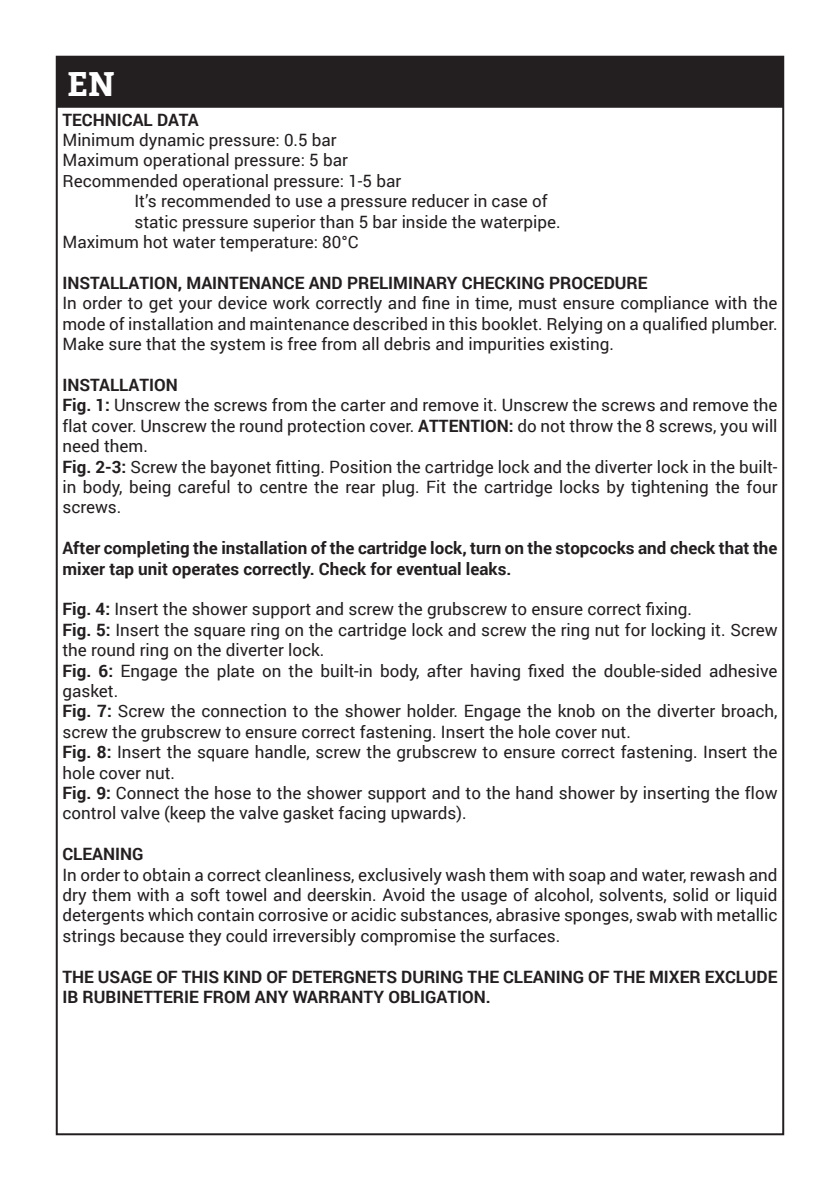
<style>
.page{position:relative;width:840px;height:1191px;background:#fff}
.page>*{position:absolute;margin:0;border:0;box-sizing:border-box;transform-origin:0 0}
.t1{font:700 34px "Bitter";color:#fff}
.t2{font:17px/20.4px "Roboto";color:#231f20}
.t3{font:700 17px/20.4px "Roboto";color:#231f20}
.s1{font-weight:700}
</style>
<div class="page">
<div style="left:58px;top:58px;width:723px;height:49px;background:#231f20"></div>
<div style="left:57px;top:57px;width:725px;height:51px;border:2px solid #231f20"></div>
<p class="t1" style="left:67px;top:63px;width:50px">EN</p>
<p class="t3" style="left:62px;top:109px;width:138px">TECHNICAL DATA</p>
<p class="t2" style="left:62px;top:129px;width:276px">Minimum dynamic pressure: 0.5 bar</p>
<p class="t2" style="left:62px;top:149px;width:287px">Maximum operational pressure: 5 bar</p>
<p class="t2" style="left:62px;top:170px;width:340px">Recommended operational pressure: 1-5 bar</p>
<p class="t2" style="left:134px;top:190px;width:414px">It’s recommended to use a pressure reducer in case of</p>
<p class="t2" style="left:134px;top:211px;width:427px">static pressure superior than 5 bar inside the waterpipe.</p>
<p class="t2" style="left:62px;top:231px;width:297px">Maximum hot water temperature: 80°C</p>
<p class="t3" style="left:62px;top:272px;width:586px">INSTALLATION, MAINTENANCE AND PRELIMINARY CHECKING PROCEDURE</p>
<p class="t2" style="left:62px;top:292px;width:716px;text-align:justify">In order to get your device work correctly and fine in time, must ensure compliance with the mode of installation and maintenance described in this booklet. Relying on a qualified plumber.<br>Make sure that the system is free from all debris and impurities existing.</p>
<p class="t3" style="left:62px;top:374px;width:117px">INSTALLATION</p>
<p class="t2" style="left:62px;top:394px;width:716px;text-align:justify"><span class="s1">Fig. 1:</span> Unscrew the screws from the carter and remove it. Unscrew the screws and remove the flat cover. Unscrew the round protection cover. <span class="s1">ATTENTION:</span> do not throw the 8 screws, you will need them.</p>
<p class="t2" style="left:62px;top:455px;width:716px;text-align:justify"><span class="s1">Fig. 2-3:</span> Screw the bayonet fitting. Position the cartridge lock and the diverter lock in the built&shy;in body, being careful to centre the rear plug. Fit the cartridge locks by tightening the four screws.</p>
<p class="t3" style="left:62px;top:537px;width:716px">After completing the installation of the cartridge lock, turn on the stopcocks and check that the mixer tap unit operates correctly. Check for eventual leaks.</p>
<p class="t2" style="left:62px;top:598px;width:630px"><span class="s1">Fig. 4:</span> Insert the shower support and screw the grubscrew to ensure correct fixing.</p>
<p class="t2" style="left:62px;top:619px;width:716px"><span class="s1">Fig. 5:</span> Insert the square ring on the cartridge lock and screw the ring nut for locking it. Screw the round ring on the diverter lock.</p>
<p class="t2" style="left:62px;top:659px;width:716px"><span class="s1">Fig. 6:</span> Engage the plate on the built-in body, after having fixed the double-sided adhesive gasket.</p>
<p class="t2" style="left:62px;top:700px;width:716px"><span class="s1">Fig. 7:</span> Screw the connection to the shower holder. Engage the knob on the diverter broach, screw the grubscrew to ensure correct fastening. Insert the hole cover nut.</p>
<p class="t2" style="left:62px;top:741px;width:716px"><span class="s1">Fig. 8:</span> Insert the square handle, screw the grubscrew to ensure correct fastening. Insert the hole cover nut.</p>
<p class="t2" style="left:62px;top:782px;width:716px"><span class="s1">Fig. 9:</span> Connect the hose to the shower support and to the hand shower by inserting the flow control valve (keep the valve gasket facing upwards).</p>
<p class="t3" style="left:62px;top:843px;width:83px">CLEANING</p>
<p class="t2" style="left:62px;top:863px;width:716px;text-align:justify">In order to obtain a correct cleanliness, exclusively wash them with soap and water, rewash and dry them with a soft towel and deerskin. Avoid the usage of alcohol, solvents, solid or liquid detergents which contain corrosive or acidic substances, abrasive sponges, swab with metallic strings because they could irreversibly compromise the surfaces.</p>
<p class="t3" style="left:62px;top:965px;width:716px">THE USAGE OF THIS KIND OF DETERGNETS DURING THE CLEANING OF THE MIXER EXCLUDE<br>IB RUBINETTERIE FROM ANY WARRANTY OBLIGATION.</p>
</div>
